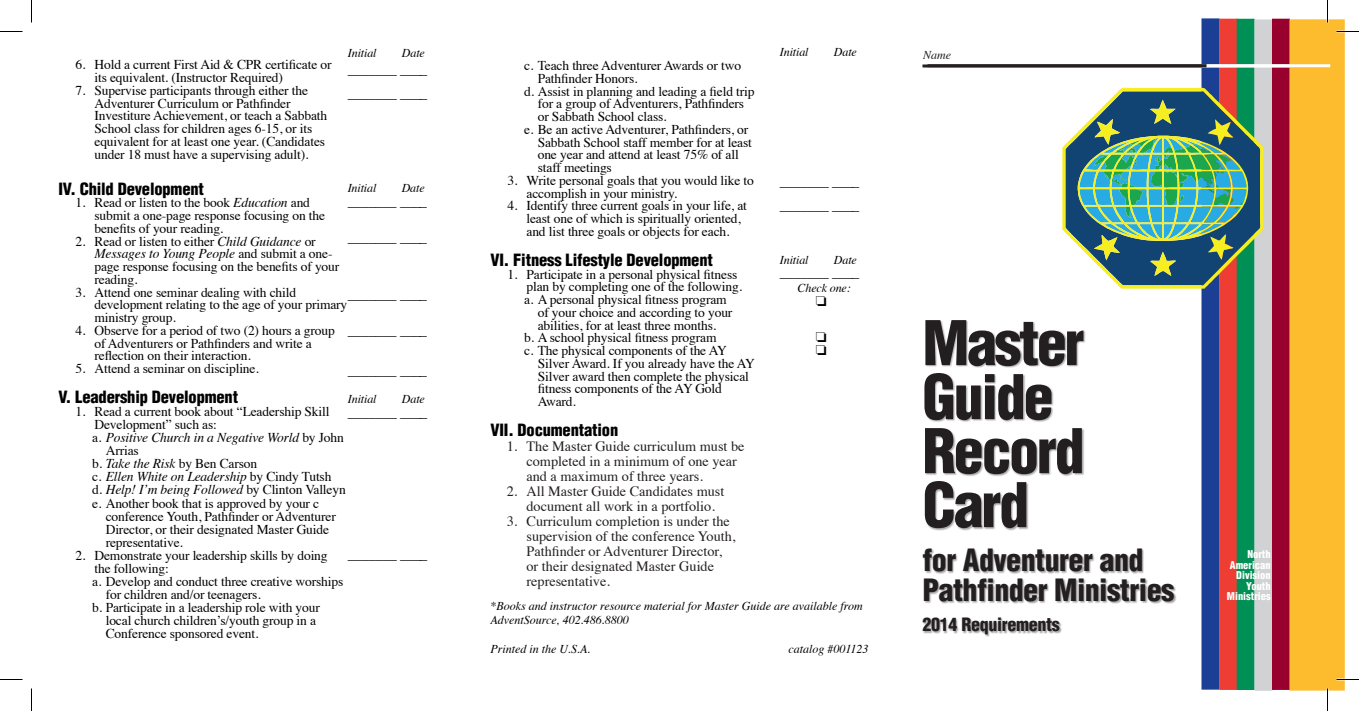
<style>
.page{position:relative;width:1359px;height:711px;background:#fff}
.page>*{position:absolute;margin:0;border:0;box-sizing:border-box;transform-origin:0 0}
.Cover_Title{font:900 condensed 60px/54px "Helvetica";letter-spacing:-.04em;color:#231f20}
.Cover_Title-2{font:900 condensed 30px/30px "Helvetica";letter-spacing:-.015em;color:#231f20}
.Cover_Title-3{font:900 condensed 18px "Helvetica";letter-spacing:-.02em;color:#231f20}
.Sm__Subhead_2{font:900 condensed 16.5px "Helvetica";letter-spacing:-.01em;color:#000}
.Subhead_2{font:900 condensed 16.5px "Helvetica";letter-spacing:-.01em;color:#000}
.Sm__Indent_1{font:14.25px/15px "Times";color:#231f20}
.Sm__Body_text{font:14.25px "Times";color:#000}
.Sm__Indent_1-2{font:13.5px/12.8px "Times";letter-spacing:-.01em;color:#000}
.Sm__Indent_2{font:13.5px/12.8px "Times";letter-spacing:-.01em;color:#000}
.Sm__Indent_2-2{font:italic 13.5px/13px "Times";letter-spacing:-.01em;color:#000}
.Sidebar_text{font:italic 12px/14.2px "Times";color:#000}
.Sidebar_text-2{font:italic 12px "Times";color:#231f20}
.t1{font:900 condensed 10.5px/10.5px "Helvetica";color:#fff;text-align:right}
.s1{font-style:italic}
.s2{font-style:normal}
</style>
<div class="page">
<div style="left:1220px;top:19px;width:18px;height:671px;background:#ee3e34;border:2px solid #ee3e34"></div>
<div style="left:1237px;top:19px;width:18px;height:671px;background:#009055"></div>
<div style="left:1254px;top:20px;width:18px;height:671px;background:#d1d2d4;border:2px solid #d1d2d4"></div>
<div style="left:1272px;top:19px;width:18px;height:671px;background:#98012d"></div>
<div style="left:1202px;top:18px;width:18px;height:672px;background:#1b3f94;border:2px solid #1b3f94"></div>
<svg style="left:1202px;top:67px;width:87px;height:1px"></svg>
<svg style="left:922px;top:64px;width:280px;height:4px"></svg>
<svg style="left:1062px;top:88px;width:201px;height:201px"></svg>
<svg style="left:1065px;top:91px;width:196px;height:194px;background:#599082"></svg>
<div style="left:923px;top:321px;width:254px;height:315px;background:#231f20;opacity:.4"></div>
<div style="left:1289px;top:19px;width:56px;height:672px;background:#fdbb2e;border:2px solid #fdbb2e"></div>
<hr style="left:1207px;top:64px;width:123px;height:3px;background:#fff">
<hr style="left:928px;top:64px;width:279px;height:3px;background:#231f20">
<svg style="left:0;top:31px;width:22px;height:1px"></svg>
<svg style="left:1336px;top:31px;width:23px;height:1px"></svg>
<svg style="left:0;top:679px;width:22px;height:1px"></svg>
<svg style="left:1336px;top:679px;width:23px;height:1px"></svg>
<svg style="left:31px;top:0;width:1px;height:22px"></svg>
<svg style="left:31px;top:688px;width:1px;height:23px"></svg>
<svg style="left:1327px;top:0;width:1px;height:22px"></svg>
<svg style="left:1327px;top:688px;width:1px;height:23px"></svg>
<p class="Sidebar_text" style="left:348px;top:45px;width:30px">Initial</p>
<p class="Sidebar_text" style="left:402px;top:45px;width:24px">Date</p>
<p class="Sm__Body_text" style="left:348px;top:56px;width:81px">_______ ____</p>
<p class="Sm__Body_text" style="left:348px;top:80px;width:81px">_______ ____</p>
<p class="Sm__Indent_1-2" style="left:94px;top:56px;width:239px;line-height:13.5px;text-indent:-19px">6. Hold a current First Aid &amp; CPR certificate or its equivalent. (Instructor Required)</p>
<p class="Sm__Indent_1-2" style="left:94px;top:83px;width:234px;text-indent:-19px">7. Supervise participants through either the Adventurer Curriculum or Pathfinder Investiture Achievement, or teach a Sabbath School class for children ages 6-15, or its equivalent for at least one year. (Candidates under 18 must have a supervising adult).</p>
<p class="Subhead_2" style="left:58px;top:178px;width:147px">IV. Child Development</p>
<p class="Sm__Indent_1-2" style="left:94px;top:195px;width:232px;text-indent:-19px">1. Read or listen to the book <span class="s1">Education</span> and submit a one-page response focusing on the benefits of your reading.</p>
<p class="Sm__Indent_1-2" style="left:94px;top:234px;width:246px;text-indent:-19px">2. Read or listen to either <span class="s1">Child Guidance</span> or <span class="s1">Messages to Young People</span> and submit a one&shy;page response focusing on the benefits of your reading.</p>
<p class="Sm__Indent_1-2" style="left:94px;top:285px;width:254px;text-indent:-19px">3. Attend one seminar dealing with child development relating to the age of your primary ministry group.</p>
<p class="Sm__Indent_1-2" style="left:94px;top:323px;width:242px;text-indent:-19px">4. Observe for a period of two (2) hours a group of Adventurers or Pathfinders and write a reflection on their interaction.</p>
<p class="Sm__Indent_1-2" style="left:76px;top:361px;width:185px">5. Attend a seminar on discipline.</p>
<p class="Sm__Subhead_2" style="left:58px;top:387px;width:181px">V. Leadership Development</p>
<p class="Sm__Indent_1-2" style="left:94px;top:404px;width:237px;text-indent:-19px">1. Read a current book about “Leadership Skill<br>Development” such as:</p>
<p class="Sm__Indent_2-2" style="left:106px;top:430px;width:240px;text-indent:-14px"><span class="s2">a.</span> Positive Church in a Negative World <span class="s2">by John<br>Arrias</span></p>
<p class="Sm__Indent_2" style="left:92px;top:456px;width:167px">b. <span class="s1">Take the Risk</span> by Ben Carson</p>
<p class="Sm__Indent_2-2" style="left:92px;top:469px;width:241px"><span class="s2">c.</span> Ellen White on Leadership <span class="s2">by Cindy Tutsh</span></p>
<p class="Sm__Indent_2-2" style="left:92px;top:482px;width:255px"><span class="s2">d.</span> Help! I’m being Followed <span class="s2">by Clinton Valleyn</span></p>
<p class="Sm__Indent_1-2" style="left:106px;top:495px;width:232px;text-indent:-14px">e. Another book that is approved by your c conference Youth, Pathfinder or Adventurer Director, or their designated Master Guide representative.</p>
<p class="Sm__Indent_1-2" style="left:94px;top:548px;width:235px;text-indent:-19px">2. Demonstrate your leadership skills by doing the following:</p>
<p class="Sm__Indent_2" style="left:106px;top:574px;width:239px;text-indent:-14px">a. Develop and conduct three creative worships for children and/or teenagers.</p>
<p class="Sm__Indent_2" style="left:106px;top:600px;width:216px;text-indent:-14px">b. Participate in a leadership role with your local church children’s/youth group in a<br>Conference sponsored event.</p>
<p class="Sidebar_text" style="left:348px;top:180px;width:30px">Initial</p>
<p class="Sidebar_text" style="left:402px;top:180px;width:24px">Date</p>
<p class="Sm__Body_text" style="left:348px;top:188px;width:81px">_______ ____</p>
<p class="Sm__Body_text" style="left:348px;top:224px;width:81px">_______ ____</p>
<p class="Sm__Body_text" style="left:348px;top:281px;width:81px">_______ ____</p>
<p class="Sm__Body_text" style="left:348px;top:317px;width:81px">_______ ____</p>
<p class="Sm__Body_text" style="left:348px;top:357px;width:81px">_______ ____</p>
<p class="Sidebar_text" style="left:348px;top:391px;width:30px">Initial</p>
<p class="Sidebar_text" style="left:402px;top:391px;width:24px">Date</p>
<p class="Sm__Body_text" style="left:348px;top:399px;width:81px">_______ ____</p>
<p class="Sm__Body_text" style="left:348px;top:541px;width:81px">_______ ____</p>
<p class="Sm__Indent_2" style="left:538px;top:58px;width:205px;text-indent:-14px">c. Teach three Adventurer Awards or two<br>Pathfinder Honors.</p>
<p class="Sm__Indent_2" style="left:538px;top:84px;width:218px;text-indent:-14px">d. Assist in planning and leading a field trip for a group of Adventurers, Pathfinders or Sabbath School class.</p>
<p class="Sm__Indent_2" style="left:538px;top:122px;width:216px;text-indent:-14px">e. Be an active Adventurer, Pathfinders, or Sabbath School staff member for at least one year and attend at least 75% of all staff meetings</p>
<p class="Sm__Indent_1-2" style="left:526px;top:173px;width:229px;text-indent:-19px">3. Write personal goals that you would like to accomplish in your ministry.</p>
<p class="Sm__Indent_1-2" style="left:526px;top:198px;width:222px;text-indent:-19px">4. Identify three current goals in your life, at least one of which is spiritually oriented, and list three goals or objects for each.</p>
<p class="Sm__Subhead_2" style="left:490px;top:250px;width:224px">VI. Fitness Lifestyle Development</p>
<p class="Sm__Indent_1-2" style="left:526px;top:267px;width:217px;text-indent:-19px">1. Participate in a personal physical fitness plan by completing one of the following.</p>
<p class="Sm__Indent_2" style="left:538px;top:292px;width:196px;text-indent:-14px">a. A personal physical fitness program of your choice and according to your abilities, for at least three months.</p>
<p class="Sm__Indent_2" style="left:524px;top:330px;width:194px">b. A school physical fitness program</p>
<p class="Sm__Indent_2" style="left:538px;top:343px;width:219px;text-indent:-14px">c. The physical components of the AY<br>Silver Award. If you already have the AY<br>Silver award then complete the physical fitness components of the AY Gold<br>Award.</p>
<p class="Sm__Subhead_2" style="left:490px;top:420px;width:129px">VII. Documentation</p>
<p class="Sm__Indent_1" style="left:526px;top:438px;width:220px;text-indent:-20px">1. The Master Guide curriculum must be completed in a minimum of one year and a maximum of three years.</p>
<p class="Sm__Indent_1" style="left:526px;top:483px;width:199px;text-indent:-20px">2. All Master Guide Candidates must document all work in a portfolio.</p>
<p class="Sm__Indent_1" style="left:526px;top:513px;width:210px;text-indent:-20px">3. Curriculum completion is under the supervision of the conference Youth,<br>Pathfinder or Adventurer Director, or their designated Master Guide representative.</p>
<p class="Sidebar_text" style="left:780px;top:44px;width:30px">Initial</p>
<p class="Sidebar_text" style="left:834px;top:44px;width:24px">Date</p>
<p class="Sm__Body_text" style="left:780px;top:168px;width:81px">_______ ____</p>
<p class="Sm__Body_text" style="left:780px;top:192px;width:81px">_______ ____</p>
<p class="Sidebar_text" style="left:780px;top:252px;width:30px">Initial</p>
<p class="Sidebar_text" style="left:834px;top:252px;width:24px">Date</p>
<p class="Sm__Body_text" style="left:780px;top:259px;width:81px">_______ ____</p>
<p class="Sidebar_text" style="left:798px;top:280px;width:55px">Check one:</p>
<p class="Sidebar_text" style="left:490px;top:598px;width:374px">*Books and instructor resource material for Master Guide are available from<br>AdventSource, 402.486.8800</p>
<p class="Sidebar_text" style="left:490px;top:640px;width:101px">Printed in the U.S.A.</p>
<p class="Sidebar_text" style="left:788px;top:640px;width:82px">catalog #001123</p>
<p class="Sidebar_text-2" style="left:923px;top:44px;width:29px">Name</p>
<p class="Cover_Title" style="left:922px;top:315px;width:164px">Master<br>Guide<br>Record<br>Card</p>
<p class="Cover_Title-2" style="left:922px;top:544px;width:253px">for Adventurer and<br>Pathfinder Ministries</p>
<p class="Cover_Title-3" style="left:922px;top:613px;width:139px">2014 Requirements</p>
<p class="t1" style="left:1230px;top:549px;width:42px">North<br>American<br>Division</p>
<p class="t1" style="left:1246px;top:581px;width:26px">Youth</p>
<p class="t1" style="left:1227px;top:591px;width:45px">Ministries</p>
</div>
